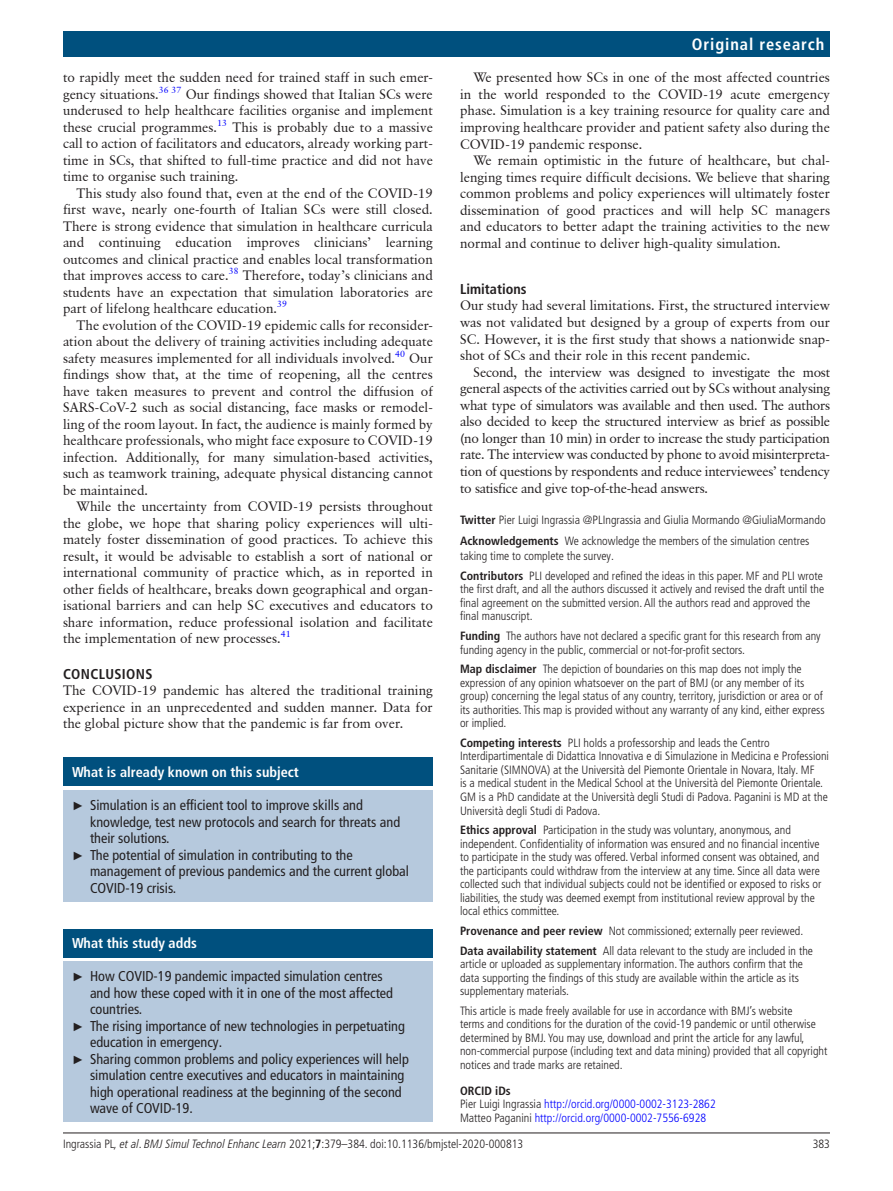
<style>
.page{position:relative;width:893px;height:1191px;background:#fff}
.page>*{position:absolute;margin:0;border:0;box-sizing:border-box;transform-origin:0 0}
.t1{font:700 condensed 16.5px "Frutiger LT Pro";letter-spacing:.055em;color:#fff}
.t2{font:condensed 14.25px "Frutiger LT Pro";color:#231f20}
.t3{font:700 condensed 14.25px "Frutiger LT Pro";color:#fff}
.t4{font:700 condensed 14.25px "Frutiger LT Pro";letter-spacing:.015em;color:#231f20}
.t5{font:13.5px/16.5px "Classical Garamond BT";color:#231f20;text-align:justify}
.t6{font:300 condensed 12px/13.5px "Frutiger LT Pro";color:#231f20}
.t7{font:300 condensed 12px/13.5px "Frutiger LT Pro";color:#00f}
.s1{font-family:"Arial";font-stretch:normal;font-size:12px}
.s2{font-weight:700}
.s3{font-weight:700;color:#231f20}
.s4{color:#231f20}
.s5{font-style:italic}
</style>
<div class="page">
<hr style="left:63px;top:1132px;width:767px;height:1px;background:#231f20">
<div style="left:63px;top:31px;width:767px;height:25px;background:#00507e"></div>
<div style="left:63px;top:757px;width:370px;height:29px;background:#00507e"></div>
<div style="left:63px;top:790px;width:370px;height:111px;background:#b6c9dd"></div>
<div style="left:63px;top:928px;width:370px;height:29px;background:#00507e"></div>
<div style="left:63px;top:961px;width:370px;height:161px;background:#b6c9dd"></div>
<p class="t5" style="left:63px;top:69px;width:371px">to rapidly meet the sudden need for trained staff in such emer&shy;gency situations.<sup>36</sup> <sup>37</sup> Our findings showed that Italian SCs were underused to help healthcare facilities organise and implement these crucial programmes.<sup>13</sup> This is probably due to a massive call to action of facilitators and educators, already working part&shy;time in SCs, that shifted to full-time practice and did not have time to organise such training.</p>
<p class="t5" style="left:63px;top:185px;width:371px;text-indent:14px">This study also found that, even at the end of the COVID-19 first wave, nearly one-fourth of Italian SCs were still closed.<br>There is strong evidence that simulation in healthcare curricula and continuing education improves clinicians’ learning outcomes and clinical practice and enables local transformation that improves access to care.<sup>38</sup> Therefore, today’s clinicians and students have an expectation that simulation laboratories are part of lifelong healthcare education.<sup>39</sup></p>
<p class="t5" style="left:63px;top:317px;width:371px;text-indent:14px">The evolution of the COVID-19 epidemic calls for reconsider&shy;ation about the delivery of training activities including adequate safety measures implemented for all individuals involved.<sup>40</sup> Our findings show that, at the time of reopening, all the centres have taken measures to prevent and control the diffusion of SARS-CoV-2 such as social distancing, face masks or remodel&shy;ling of the room layout. In fact, the audience is mainly formed by healthcare professionals, who might face exposure to COVID-19 infection. Additionally, for many simulation-based activities, such as teamwork training, adequate physical distancing cannot be maintained.</p>
<p class="t5" style="left:63px;top:498px;width:371px;text-indent:14px">While the uncertainty from COVID-19 persists throughout the globe, we hope that sharing policy experiences will ulti&shy;mately foster dissemination of good practices. To achieve this result, it would be advisable to establish a sort of national or international community of practice which, as in reported in other fields of healthcare, breaks down geographical and organ&shy;isational barriers and can help SC executives and educators to share information, reduce professional isolation and facilitate the implementation of new processes.<sup>41</sup></p>
<p class="t4" style="left:63px;top:665px;width:91px">CONCLUSIONS</p>
<p class="t5" style="left:63px;top:682px;width:371px">The COVID-19 pandemic has altered the traditional training experience in an unprecedented and sudden manner. Data for the global picture show that the pandemic is far from over.</p>
<p class="t3" style="left:72px;top:764px;width:228px">What is already known on this subject</p>
<p class="t2" style="left:72px;top:797px;width:293px"><span class="s1">►</span> Simulation is an efficient tool to improve skills and</p>
<p class="t2" style="left:90px;top:813px;width:312px">knowledge, test new protocols and search for threats and</p>
<p class="t2" style="left:90px;top:830px;width:81px">their solutions.</p>
<p class="t2" style="left:72px;top:846px;width:282px"><span class="s1">►</span> The potential of simulation in contributing to the</p>
<p class="t2" style="left:90px;top:863px;width:320px">management of previous pandemics and the current global</p>
<p class="t2" style="left:90px;top:879px;width:88px">COVID-19 crisis.</p>
<p class="t3" style="left:72px;top:935px;width:126px">What this study adds</p>
<p class="t2" style="left:72px;top:968px;width:312px"><span class="s1">►</span> How COVID-19 pandemic impacted simulation centres</p>
<p class="t2" style="left:90px;top:984px;width:305px">and how these coped with it in one of the most affected</p>
<p class="t2" style="left:90px;top:1001px;width:54px">countries.</p>
<p class="t2" style="left:72px;top:1017px;width:334px"><span class="s1">►</span> The rising importance of new technologies in perpetuating</p>
<p class="t2" style="left:90px;top:1034px;width:134px">education in emergency.</p>
<p class="t2" style="left:72px;top:1050px;width:338px"><span class="s1">►</span> Sharing common problems and policy experiences will help</p>
<p class="t2" style="left:90px;top:1067px;width:316px">simulation centre executives and educators in maintaining</p>
<p class="t2" style="left:90px;top:1083px;width:313px">high operational readiness at the beginning of the second</p>
<p class="t2" style="left:90px;top:1100px;width:104px">wave of COVID-19.</p>
<p class="t1" style="left:692px;top:34px;width:134px">Original research</p>
<p class="t5" style="left:460px;top:69px;width:371px;text-indent:14px">We presented how SCs in one of the most affected countries in the world responded to the COVID-19 acute emergency phase. Simulation is a key training resource for quality care and improving healthcare provider and patient safety also during the COVID-19 pandemic response.</p>
<p class="t5" style="left:460px;top:152px;width:371px;text-indent:14px">We remain optimistic in the future of healthcare, but chal&shy;lenging times require difficult decisions. We believe that sharing common problems and policy experiences will ultimately foster dissemination of good practices and will help SC managers and educators to better adapt the training activities to the new normal and continue to deliver high-quality simulation.</p>
<p class="t4" style="left:460px;top:280px;width:68px">Limitations</p>
<p class="t5" style="left:460px;top:297px;width:371px">Our study had several limitations. First, the structured interview was not validated but designed by a group of experts from our SC. However, it is the first study that shows a nationwide snap&shy;shot of SCs and their role in this recent pandemic.</p>
<p class="t5" style="left:460px;top:363px;width:372px;text-indent:14px">Second, the interview was designed to investigate the most general aspects of the activities carried out by SCs without analysing what type of simulators was available and then used. The authors also decided to keep the structured interview as brief as possible (no longer than 10 min) in order to increase the study participation rate. The interview was conducted by phone to avoid misinterpreta&shy;tion of questions by respondents and reduce interviewees’ tendency to satisfice and give top-of-the-head answers.</p>
<p class="t6" style="left:460px;top:509px;width:367px;line-height:21px"><span class="s2">Twitter</span> Pier Luigi Ingrassia @PLIngrassia and Giulia Mormando @GiuliaMormando<br><span class="s2">Acknowledgements</span> We acknowledge the members of the simulation centres</p>
<p class="t6" style="left:460px;top:546px;width:364px;line-height:19.5px">taking time to complete the survey.<br><span class="s2">Contributors</span> PLI developed and refined the ideas in this paper. MF and PLI wrote</p>
<p class="t6" style="left:460px;top:582px;width:366px">the first draft, and all the authors discussed it actively and revised the draft until the final agreement on the submitted version. All the authors read and approved the final manuscript.</p>
<p class="t6" style="left:460px;top:629px;width:362px"><span class="s2">Funding</span> The authors have not declared a specific grant for this research from any funding agency in the public, commercial or not-for-profit sectors.</p>
<p class="t6" style="left:460px;top:662px;width:366px"><span class="s2">Map disclaimer</span> The depiction of boundaries on this map does not imply the expression of any opinion whatsoever on the part of BMJ (or any member of its group) concerning the legal status of any country, territory, jurisdiction or area or of its authorities. This map is provided without any warranty of any kind, either express or implied.</p>
<p class="t6" style="left:460px;top:736px;width:370px"><span class="s2">Competing interests</span> PLI holds a professorship and leads the Centro Interdipartimentale di Didattica Innovativa e di Simulazione in Medicina e Professioni Sanitarie (SIMNOVA) at the Università del Piemonte Orientale in Novara, Italy. MF<br>is a medical student in the Medical School at the Università del Piemonte Orientale.<br>GM is a PhD candidate at the Università degli Studi di Padova. Paganini is MD at the Università degli Studi di Padova.</p>
<p class="t6" style="left:460px;top:823px;width:363px"><span class="s2">Ethics approval</span> Participation in the study was voluntary, anonymous, and independent. Confidentiality of information was ensured and no financial incentive to participate in the study was offered. Verbal informed consent was obtained, and the participants could withdraw from the interview at any time. Since all data were collected such that individual subjects could not be identified or exposed to risks or liabilities, the study was deemed exempt from institutional review approval by the local ethics committee.</p>
<p class="t6" style="left:460px;top:921px;width:354px;line-height:19.5px"><span class="s2">Provenance and peer review</span> Not commissioned; externally peer reviewed.<br><span class="s2">Data availability statement</span> All data relevant to the study are included in the</p>
<p class="t6" style="left:460px;top:957px;width:344px">article or uploaded as supplementary information. The authors confirm that the data supporting the findings of this study are available within the article as its supplementary materials.</p>
<p class="t6" style="left:460px;top:1004px;width:369px">This article is made freely available for use in accordance with BMJ’s website<br>terms and conditions for the duration of the covid-19 pandemic or until otherwise determined by BMJ. You may use, download and print the article for any lawful, non-commercial purpose (including text and data mining) provided that all copyright notices and trade marks are retained.</p>
<p class="t7" style="left:460px;top:1083px;width:257px"><span class="s3">ORCID iDs<br></span><span class="s4">Pier Luigi Ingrassia</span> http://orcid.org/0000-0002-3123-2862<br><span class="s4">Matteo Paganini</span> http://orcid.org/0000-0002-7556-6928</p>
<p class="t6" style="left:63px;top:1136px;width:462px">Ingrassia PL<span class="s5">, et al</span>. <span class="s5">BMJ Simul Technol Enhanc Learn</span> 2021;<span class="s2">7</span>:379–384. doi:10.1136/bmjstel-2020-000813</p>
<p class="t6" style="left:813px;top:1136px;width:19px">383</p>
</div>
